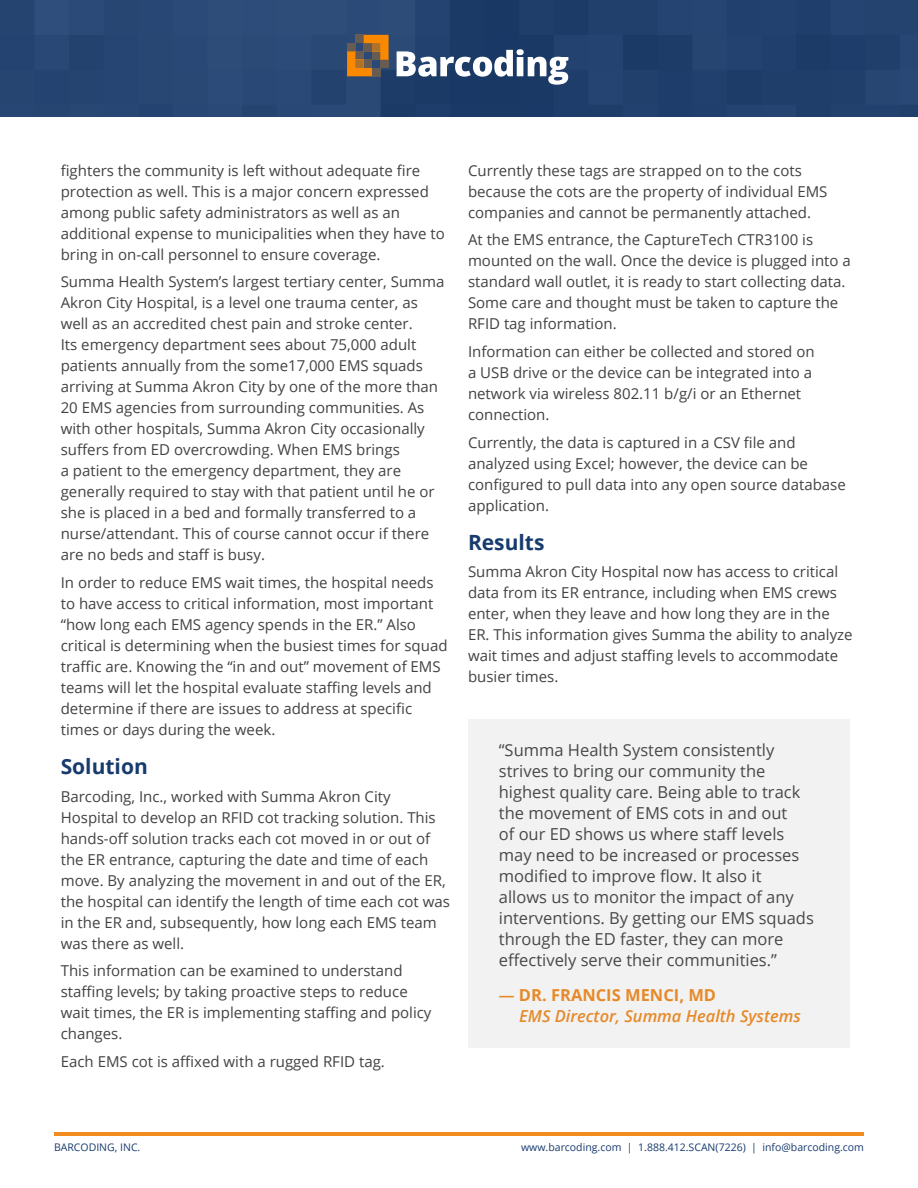
<style>
.page{position:relative;width:918px;height:1188px;background:#fff}
.page>*{position:absolute;margin:0;border:0;box-sizing:border-box;transform-origin:0 0}
.t1{font:700 21px "Open Sans";color:#183b6e}
.t2{font:16.5px/21px "Open Sans";color:#414243}
.t3{font:italic 600 16.5px/21px "Open Sans";color:#f28b20}
.Paragraph_Style_1{font:15px/21px "Open Sans";color:#414243}
.t4{font:10.5px "Open Sans";color:#183b6e}
.s1{font-weight:700;font-style:normal}
</style>
<div class="page">
<div style="left:0;top:0;width:918px;height:117px;background:#254370"></div>
<svg style="left:347px;top:35px;width:42px;height:41px"></svg>
<div style="left:380px;top:60px;width:9px;height:8px;background:#685c52"></div>
<svg style="left:397px;top:49px;width:171px;height:36px"></svg>
<div style="left:468px;top:719px;width:381px;height:329px;background:#f2f2f3"></div>
<hr style="left:54px;top:1132px;width:810px;height:4px;background:#f28b20">
<p class="Paragraph_Style_1" style="left:61px;top:159px;width:386px">fighters the community is left without adequate fire protection as well. This is a major concern expressed among public safety administrators as well as an additional expense to municipalities when they have to bring in on-call personnel to ensure coverage.</p>
<p class="Paragraph_Style_1" style="left:61px;top:271px;width:385px">Summa Health System’s largest tertiary center, Summa Akron City Hospital, is a level one trauma center, as well as an accredited chest pain and stroke center.<br>Its emergency department sees about 75,000 adult patients annually from the some17,000 EMS squads arriving at Summa Akron City by one of the more than 20 EMS agencies from surrounding communities. As with other hospitals, Summa Akron City occasionally suffers from ED overcrowding. When EMS brings<br>a patient to the emergency department, they are generally required to stay with that patient until he or she is placed in a bed and formally transferred to a nurse/attendant. This of course cannot occur if there are no beds and staff is busy.</p>
<p class="Paragraph_Style_1" style="left:61px;top:572px;width:388px">In order to reduce EMS wait times, the hospital needs to have access to critical information, most important “how long each EMS agency spends in the ER.” Also critical is determining when the busiest times for squad traffic are. Knowing the “in and out” movement of EMS teams will let the hospital evaluate staffing levels and determine if there are issues to address at specific times or days during the week.</p>
<p class="t1" style="left:61px;top:751px;width:89px">Solution</p>
<p class="Paragraph_Style_1" style="left:61px;top:785px;width:391px">Barcoding, Inc., worked with Summa Akron City Hospital to develop an RFID cot tracking solution. This hands-off solution tracks each cot moved in or out of the ER entrance, capturing the date and time of each move. By analyzing the movement in and out of the ER, the hospital can identify the length of time each cot was in the ER and, subsequently, how long each EMS team was there as well.</p>
<p class="Paragraph_Style_1" style="left:61px;top:960px;width:372px">This information can be examined to understand staffing levels; by taking proactive steps to reduce wait times, the ER is implementing staffing and policy changes.</p>
<p class="Paragraph_Style_1" style="left:61px;top:1051px;width:326px">Each EMS cot is affixed with a rugged RFID tag.</p>
<p class="Paragraph_Style_1" style="left:468px;top:159px;width:361px">Currently these tags are strapped on to the cots because the cots are the property of individual EMS companies and cannot be permanently attached.</p>
<p class="Paragraph_Style_1" style="left:468px;top:229px;width:384px">At the EMS entrance, the CaptureTech CTR3100 is mounted on the wall. Once the device is plugged into a standard wall outlet, it is ready to start collecting data.<br>Some care and thought must be taken to capture the RFID tag information.</p>
<p class="Paragraph_Style_1" style="left:468px;top:341px;width:348px">Information can either be collected and stored on a USB drive or the device can be integrated into a network via wireless 802.11 b/g/i or an Ethernet connection.</p>
<p class="Paragraph_Style_1" style="left:468px;top:432px;width:379px">Currently, the data is captured in a CSV file and analyzed using Excel; however, the device can be configured to pull data into any open source database application.</p>
<p class="t1" style="left:468px;top:527px;width:78px">Results</p>
<p class="Paragraph_Style_1" style="left:468px;top:561px;width:386px">Summa Akron City Hospital now has access to critical data from its ER entrance, including when EMS crews enter, when they leave and how long they are in the ER. This information gives Summa the ability to analyze wait times and adjust staffing levels to accommodate busier times.</p>
<p class="t2" style="left:499px;top:739px;width:303px">“Summa Health System consistently strives to bring our community the highest quality care. Being able to track the movement of EMS cots in and out</p>
<p class="t2" style="left:499px;top:823px;width:317px">of our ED shows us where staff levels may need to be increased or processes modified to improve flow. It also it<br>allows us to monitor the impact of any interventions. By getting our EMS squads through the ED faster, they can more effectively serve their communities.”</p>
<p class="t3" style="left:519px;top:984px;width:283px;text-indent:-20px">― <span class="s1">DR. FRANCIS MENCI, MD<br></span>EMS Director, Summa Health Systems</p>
<p class="t4" style="left:54px;top:1140px;width:88px">BARCODING, INC.</p>
<p class="t4" style="left:521px;top:1140px;width:344px">www.barcoding.com | 1.888.412.SCAN(7226) | info@barcoding.com</p>
</div>
